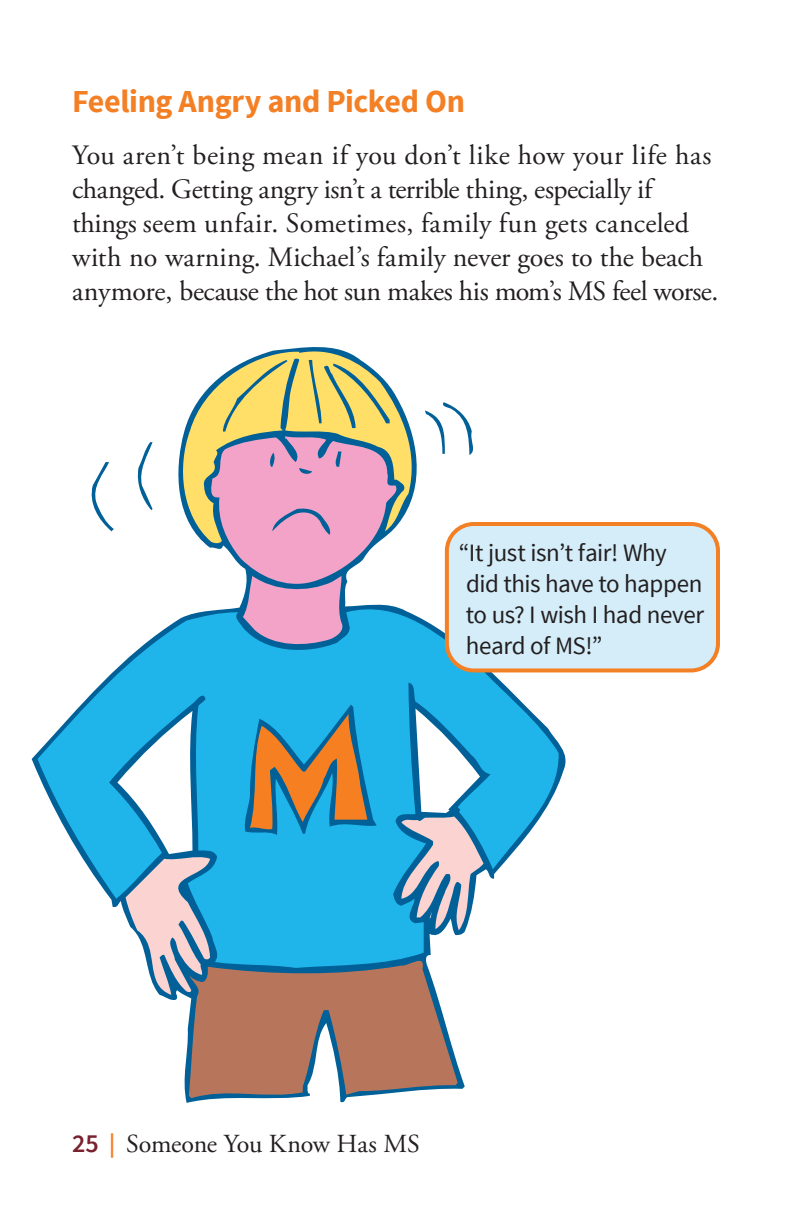
<style>
.page{position:relative;width:792px;height:1224px;background:#fff}
.page>*{position:absolute;margin:0;border:0;box-sizing:border-box;transform-origin:0 0}
.t1{font:700 32px "Source Sans Pro";letter-spacing:-.015em;color:#f48026}
.t2{font:28px/34px "Adobe Garamond Pro";color:#231f20}
.t3{font:26px "Adobe Garamond Pro";letter-spacing:-.015em;color:#231f20}
.t4{font:25px/31px "Source Sans Pro";letter-spacing:-.02em;color:#231f20}
.s1{font-family:"Source Sans Pro";font-weight:600;color:#79222e}
.s2{font-family:"Jigsaw";color:#f48026}
</style>
<div class="page">
<svg style="left:178px;top:347px;width:239px;height:197px"></svg>
<svg style="left:425px;top:402px;width:48px;height:53px"></svg>
<svg style="left:137px;top:442px;width:16px;height:68px"></svg>
<svg style="left:91px;top:462px;width:23px;height:69px"></svg>
<svg style="left:208px;top:360px;width:191px;height:238px;background:#d5b4ac"></svg>
<svg style="left:38px;top:598px;width:522px;height:354px;fill:#1fb5ea"></svg>
<svg style="left:243px;top:705px;width:134px;height:130px;background:#659193"></svg>
<svg style="left:117px;top:711px;width:93px;height:284px"></svg>
<svg style="left:401px;top:709px;width:83px;height:221px"></svg>
<svg style="left:189px;top:952px;width:269px;height:148px;background:#a0877e"></svg>
<div style="left:447px;top:524px;width:271px;height:146px;background:#d4edf9;border-radius:27px"></div>
<div style="left:445px;top:522px;width:275px;height:150px;border:4px solid #f48026;border-radius:27px"></div>
<p class="t1" style="left:72px;top:81px;width:395px">Feeling Angry and Picked On</p>
<p class="t2" style="left:72px;top:139px;width:648px">You aren’t being mean if you don’t like how your life has changed. Getting angry isn’t a terrible thing, especially if things seem unfair. Sometimes, family fun gets canceled with no warning. Michael’s family never goes to the beach anymore, because the hot sun makes his mom’s MS feel worse.</p>
<p class="t4" style="left:459px;top:537px;width:247px">“It just isn’t fair! Why did this have to happen to us? I wish I had never heard of MS!”</p>
<p class="t3" style="left:72px;top:1128px;width:349px"><span class="s1">25</span> <span class="s2">|</span> Someone You Know Has MS</p>
</div>
